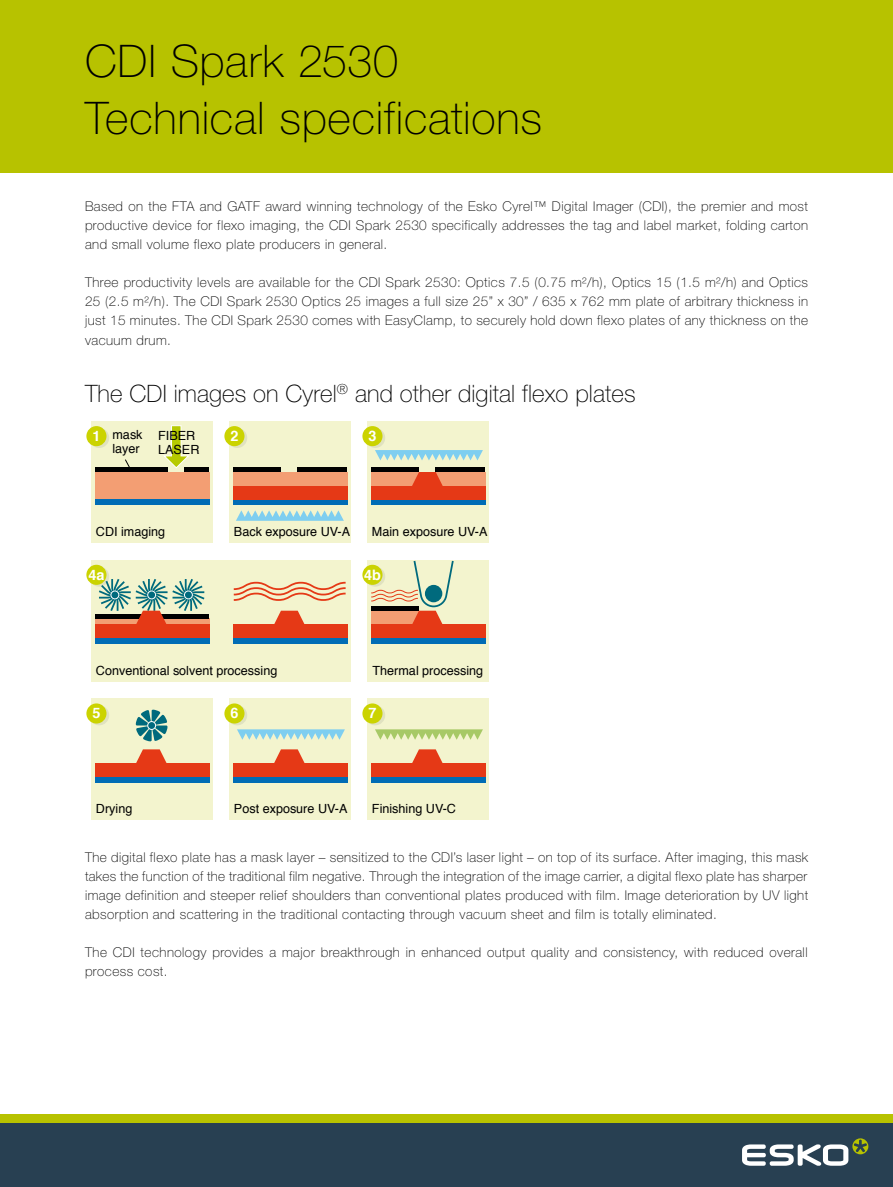
<style>
.page{position:relative;width:893px;height:1187px;background:#fff}
.page>*{position:absolute;margin:0;border:0;box-sizing:border-box;transform-origin:0 0}
.t1{font:100 45px/57.4px "Helvetica Neue LT Std";letter-spacing:.015em;color:#000}
.t2{font:100 24px "Helvetica Neue LT Std";letter-spacing:.005em;color:#000}
.t3{font:700 14.4px "Helvetica";color:#fff}
.t4{font:100 13.5px/19.2px "Helvetica Neue LT Std";letter-spacing:.035em;color:#000;text-align:justify}
.t5{font:12.6px/14.4px "Helvetica";color:#000}
</style>
<div class="page">
<div style="left:0;top:0;width:893px;height:172px;background:#b7c200"></div>
<div style="left:0;top:1114px;width:893px;height:9px;background:#b7c200"></div>
<div style="left:0;top:1123px;width:893px;height:63px;background:#284052"></div>
<svg style="left:742px;top:1138px;width:126px;height:27px"></svg>
<div style="left:91px;top:421px;width:122px;height:122px;background:#f3f4ce"></div>
<svg style="left:162px;top:425px;width:29px;height:44px"></svg>
<div style="left:95px;top:472px;width:114px;height:27px;background:#f39e73"></div>
<div style="left:95px;top:499px;width:114px;height:6px;background:#006cb5"></div>
<hr style="left:185px;top:468px;width:24px;height:4px;background:#000">
<hr style="left:95px;top:468px;width:73px;height:4px;background:#000">
<svg style="left:89px;top:428px;width:20px;height:20px"></svg>
<div style="left:86px;top:426px;width:20px;height:20px;background:#cbd300;border-radius:50%"></div>
<div style="left:229px;top:421px;width:122px;height:122px;background:#f3f4ce"></div>
<div style="left:233px;top:472px;width:114px;height:27px;background:#f39e73"></div>
<div style="left:233px;top:499px;width:114px;height:6px;background:#006cb5"></div>
<hr style="left:298px;top:468px;width:49px;height:4px;background:#000">
<hr style="left:233px;top:468px;width:48px;height:4px;background:#000">
<svg style="left:227px;top:428px;width:20px;height:20px"></svg>
<div style="left:224px;top:426px;width:20px;height:20px;background:#cbd300;border-radius:50%"></div>
<div style="left:367px;top:421px;width:122px;height:122px;background:#f3f4ce"></div>
<div style="left:371px;top:472px;width:114px;height:27px;background:#f39e73"></div>
<div style="left:371px;top:499px;width:114px;height:6px;background:#006cb5"></div>
<div style="left:371px;top:486px;width:114px;height:13px;background:#e53916"></div>
<div style="left:233px;top:486px;width:114px;height:13px;background:#e53916"></div>
<hr style="left:436px;top:468px;width:49px;height:4px;background:#000">
<hr style="left:371px;top:468px;width:48px;height:4px;background:#000">
<svg style="left:365px;top:428px;width:20px;height:20px"></svg>
<div style="left:362px;top:426px;width:20px;height:20px;background:#cbd300;border-radius:50%"></div>
<svg style="left:124px;top:459px;width:8px;height:9px"></svg>
<svg style="left:236px;top:510px;width:108px;height:11px"></svg>
<svg style="left:375px;top:450px;width:108px;height:10px"></svg>
<div style="left:91px;top:560px;width:260px;height:121px;background:#f3f4ce"></div>
<svg style="left:89px;top:566px;width:20px;height:20px"></svg>
<div style="left:86px;top:564px;width:20px;height:21px;background:#cbd300;border-radius:50%"></div>
<div style="left:233px;top:638px;width:114px;height:5px;background:#006cb5"></div>
<div style="left:367px;top:560px;width:122px;height:121px;background:#f3f4ce"></div>
<div style="left:371px;top:638px;width:114px;height:5px;background:#006cb5"></div>
<div style="left:362px;top:564px;width:20px;height:21px;background:#cbd300;border-radius:50%"></div>
<div style="left:91px;top:698px;width:122px;height:122px;background:#f3f4ce"></div>
<svg style="left:89px;top:705px;width:20px;height:20px"></svg>
<div style="left:86px;top:703px;width:20px;height:20px;background:#cbd300;border-radius:50%"></div>
<div style="left:229px;top:698px;width:122px;height:122px;background:#f3f4ce"></div>
<svg style="left:227px;top:705px;width:20px;height:20px"></svg>
<div style="left:224px;top:703px;width:20px;height:20px;background:#cbd300;border-radius:50%"></div>
<div style="left:367px;top:698px;width:122px;height:122px;background:#f3f4ce"></div>
<svg style="left:365px;top:705px;width:20px;height:20px"></svg>
<div style="left:362px;top:703px;width:20px;height:20px;background:#cbd300;border-radius:50%"></div>
<svg style="left:412px;top:472px;width:31px;height:14px"></svg>
<div style="left:233px;top:624px;width:114px;height:14px;background:#e53916"></div>
<svg style="left:274px;top:610px;width:31px;height:14px"></svg>
<div style="left:371px;top:624px;width:114px;height:14px;background:#e53916"></div>
<div style="left:95px;top:638px;width:114px;height:5px;background:#006cb5"></div>
<hr style="left:160px;top:614px;width:49px;height:4px;background:#000">
<hr style="left:95px;top:614px;width:48px;height:4px;background:#000">
<div style="left:95px;top:624px;width:114px;height:14px;background:#e53916"></div>
<div style="left:233px;top:776px;width:114px;height:6px;background:#006cb5"></div>
<div style="left:233px;top:763px;width:114px;height:13px;background:#e53916"></div>
<svg style="left:274px;top:749px;width:31px;height:14px"></svg>
<svg style="left:412px;top:749px;width:31px;height:14px"></svg>
<div style="left:95px;top:776px;width:114px;height:6px;background:#006cb5"></div>
<div style="left:95px;top:763px;width:114px;height:13px;background:#e53916"></div>
<svg style="left:136px;top:749px;width:31px;height:14px"></svg>
<svg style="left:97px;top:577px;width:109px;height:47px"></svg>
<svg style="left:233px;top:581px;width:113px;height:20px"></svg>
<svg style="left:370px;top:560px;width:84px;height:64px"></svg>
<svg style="left:136px;top:709px;width:32px;height:32px"></svg>
<div style="left:148px;top:721px;width:8px;height:8px;background:#006a7d;border-radius:50%"></div>
<div style="left:147px;top:721px;width:9px;height:8px;border:1px solid #fff;border-radius:50%"></div>
<svg style="left:237px;top:729px;width:108px;height:10px"></svg>
<svg style="left:375px;top:729px;width:108px;height:10px"></svg>
<div style="left:371px;top:763px;width:114px;height:13px;background:#e53916"></div>
<div style="left:371px;top:776px;width:114px;height:6px;background:#006cb5"></div>
<h1 class="t1" style="left:85px;top:32px;width:458px">CDI Spark 2530<br>Technical specifications</h1>
<p class="t4" style="left:85px;top:196px;width:725px">Based on the FTA and GATF award winning technology of the Esko Cyrel™ Digital Imager (CDI), the premier and most productive device for flexo imaging, the CDI Spark 2530 specifically addresses the tag and label market, folding carton and small volume flexo plate producers in general.</p>
<p class="t4" style="left:85px;top:273px;width:725px">Three productivity levels are available for the CDI Spark 2530: Optics 7.5 (0.75 m²/h), Optics 15 (1.5 m²/h) and Optics 25 (2.5 m²/h). The CDI Spark 2530 Optics 25 images a full size 25” x 30” / 635 x 762 mm plate of arbitrary thickness in just 15 minutes. The CDI Spark 2530 comes with EasyClamp, to securely hold down flexo plates of any thickness on the vacuum drum.</p>
<h2 class="t2" style="left:85px;top:380px;width:552px">The CDI images on Cyrel<sup>®</sup> and other digital flexo plates</h2>
<p class="t3" style="left:92px;top:426px;width:10px">1</p>
<p class="t5" style="left:112px;top:428px;width:32px">mask</p>
<p class="t3" style="left:368px;top:426px;width:10px">3</p>
<p class="t5" style="left:112px;top:442px;width:29px">layer</p>
<p class="t5" style="left:158px;top:429px;width:43px">FIBER<br>LASER</p>
<p class="t3" style="left:230px;top:426px;width:10px">2</p>
<p class="t5" style="left:96px;top:525px;width:71px">CDI imaging</p>
<p class="t5" style="left:234px;top:525px;width:118px">Back exposure UV-A</p>
<p class="t5" style="left:372px;top:525px;width:117px">Main exposure UV-A</p>
<p class="t3" style="left:88px;top:565px;width:18px">4a</p>
<p class="t3" style="left:364px;top:565px;width:18px">4b</p>
<p class="t5" style="left:96px;top:663px;width:183px">Conventional solvent processing</p>
<p class="t5" style="left:373px;top:663px;width:112px">Thermal processing</p>
<p class="t3" style="left:92px;top:703px;width:10px">5</p>
<p class="t3" style="left:230px;top:703px;width:10px">6</p>
<p class="t3" style="left:368px;top:703px;width:10px">7</p>
<p class="t5" style="left:96px;top:802px;width:38px">Drying</p>
<p class="t5" style="left:234px;top:802px;width:115px">Post exposure UV-A</p>
<p class="t5" style="left:372px;top:802px;width:86px">Finishing UV-C</p>
<p class="t4" style="left:85px;top:847px;width:725px">The digital flexo plate has a mask layer – sensitized to the CDI’s laser light – on top of its surface. After imaging, this mask takes the function of the traditional film negative. Through the integration of the image carrier, a digital flexo plate has sharper image definition and steeper relief shoulders than conventional plates produced with film. Image deterioration by UV light absorption and scattering in the traditional contacting through vacuum sheet and film is totally eliminated.</p>
<p class="t4" style="left:85px;top:942px;width:724px">The CDI technology provides a major breakthrough in enhanced output quality and consistency, with reduced overall process cost.</p>
</div>
